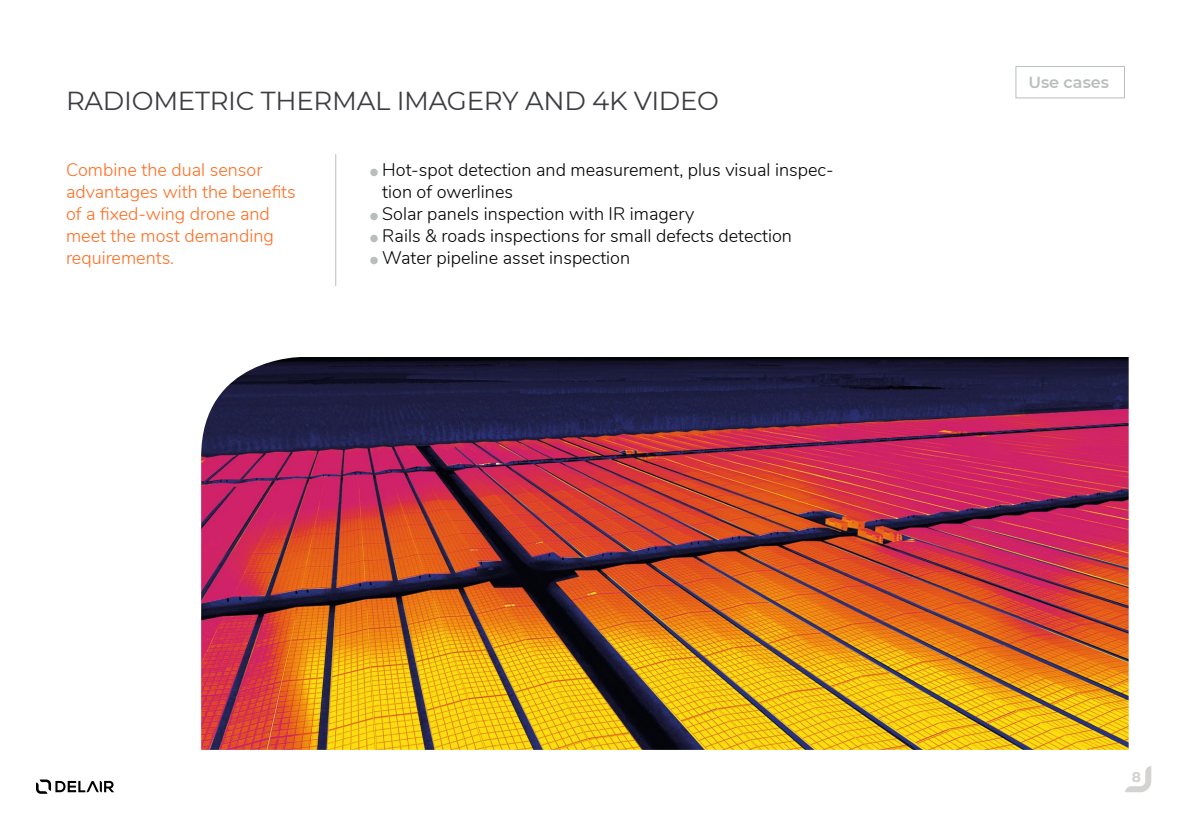
<style>
.page{position:relative;width:1191px;height:840px;background:#fff}
.page>*{position:absolute;margin:0;border:0;box-sizing:border-box;transform-origin:0 0}
.t1{font:26px "Montserrat";letter-spacing:-.01em;color:#3c3d41}
.t2{font:300 18px/22px "Nunito";color:#000}
.t3{font:300 18px/22px "Nunito";color:#ff6d22}
.t4{font:600 16px "Montserrat";color:#b8bebe}
.t5{font:700 14px "Montserrat";color:#d4d3d2}
</style>
<div class="page">
<svg style="left:1125px;top:766px;width:26px;height:25px"></svg>
<svg style="left:36px;top:779px;width:78px;height:14px"></svg>
<div style="left:370px;top:169px;width:8px;height:7px;background:#b8bebe;border-radius:50%"></div>
<div style="left:370px;top:213px;width:8px;height:7px;background:#b8bebe;border-radius:50%"></div>
<div style="left:370px;top:235px;width:8px;height:7px;background:#b8bebe;border-radius:50%"></div>
<div style="left:370px;top:257px;width:8px;height:7px;background:#b8bebe;border-radius:50%"></div>
<img style="left:201px;top:357px;width:927px;height:392px">
<hr style="left:335px;top:154px;width:1px;height:132px;background:#b8bebe">
<div style="left:1015px;top:66px;width:110px;height:32px;border:1px solid #b8bebe"></div>
<h1 class="t1" style="left:66px;top:83px;width:654px">RADIOMETRIC THERMAL IMAGERY AND 4K VIDEO</h1>
<p class="t3" style="left:66px;top:158px;width:231px">Combine the dual sensor advantages with the benefits of a fixed-wing drone and meet the most demanding requirements.</p>
<p class="t2" style="left:382px;top:158px;width:453px">Hot-spot detection and measurement, plus visual inspec&shy;tion of owerlines<br>Solar panels inspection with IR imagery<br>Rails &amp; roads inspections for small defects detection Water pipeline asset inspection</p>
<p class="t4" style="left:1028px;top:71px;width:82px">Use cases</p>
<p class="t5" style="left:1131px;top:766px;width:11px">8</p>
</div>
